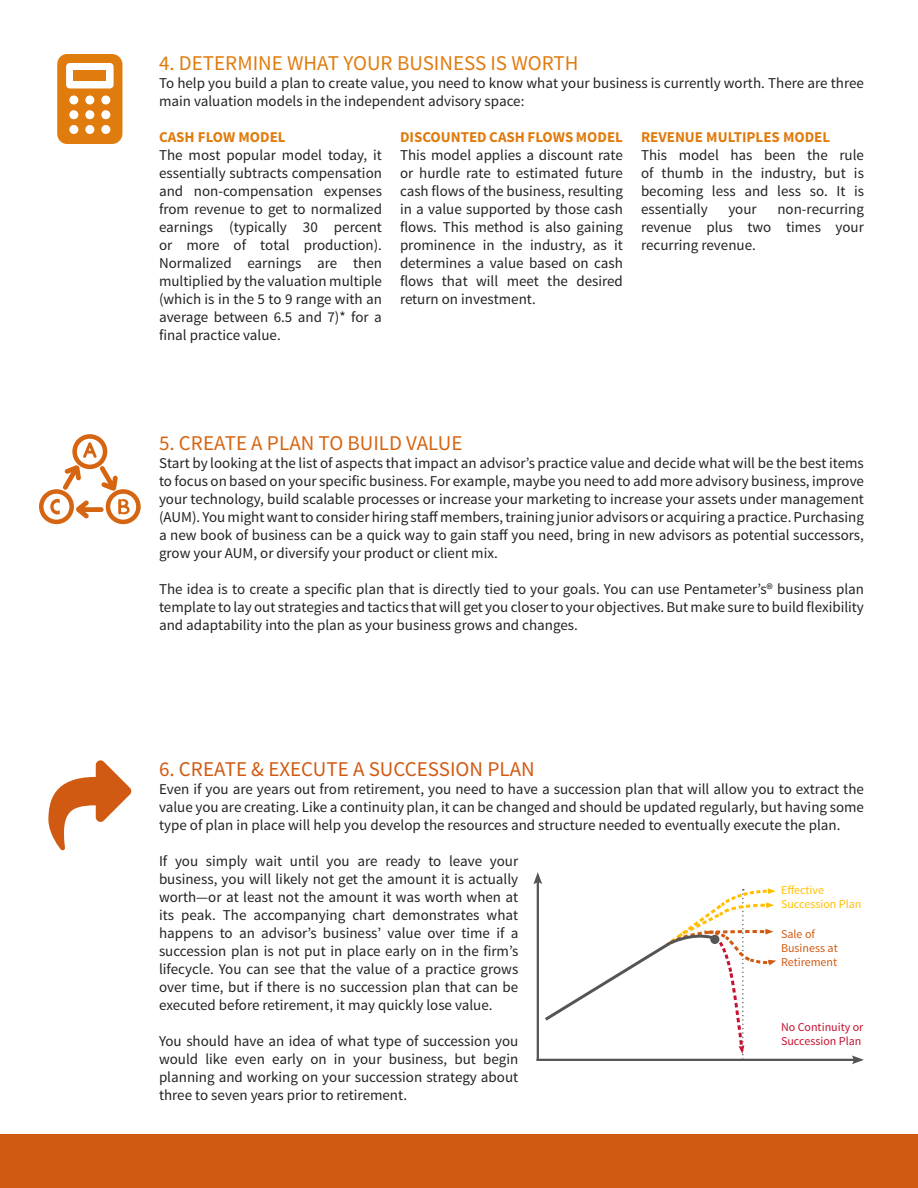
<style>
.page{position:relative;width:918px;height:1188px;background:#fff}
.page>*{position:absolute;margin:0;border:0;box-sizing:border-box;transform-origin:0 0}
.t1{font:21px "Source Sans Pro";color:#e07b0d}
.t2{font:21px "Source Sans Pro";color:#d15a13}
.t3{font:21px "Source Sans Pro";color:#d66511}
.t4{font:15px/18px "Source Sans Pro";color:#222;text-align:justify}
.t5{font:700 15px "Source Sans Pro";color:#e07b0d}
.t6{font:12px/14.4px "Source Sans Pro";color:#c41230}
.t7{font:12px/14.4px "Source Sans Pro";color:#d15a13}
.t8{font:12px "Source Sans Pro";color:#ffbf00}
</style>
<div class="page">
<div style="left:0;top:1134px;width:918px;height:54px;background:#d15a13"></div>
<svg style="left:48px;top:760px;width:84px;height:90px"></svg>
<svg style="left:39px;top:434px;width:102px;height:90px"></svg>
<svg style="left:57px;top:54px;width:65px;height:90px"></svg>
<hr style="left:536px;top:1059px;width:320px;height:2px;background:#555">
<svg style="left:852px;top:1055px;width:12px;height:9px"></svg>
<svg style="left:533px;top:872px;width:243px;height:188px"></svg>
<div style="left:710px;top:935px;width:9px;height:9px;background:#555;border-radius:50%"></div>
<p class="t1" style="left:159px;top:50px;width:421px">4. DETERMINE WHAT YOUR BUSINESS IS WORTH</p>
<p class="t4" style="left:159px;top:74px;width:706px">To help you build a plan to create value, you need to know what your business is currently worth. There are three main valuation models in the independent advisory space:</p>
<p class="t5" style="left:159px;top:127px;width:128px">CASH FLOW MODEL</p>
<p class="t4" style="left:159px;top:146px;width:225px">The most popular model today, it essentially subtracts compensation and non-compensation expenses from revenue to get to normalized earnings (typically 30 percent or more of total production).<br>Normalized earnings are then multiplied by the valuation multiple (which is in the 5 to 9 range with an average between 6.5 and 7)* for a final practice value.</p>
<p class="t5" style="left:400px;top:127px;width:225px">DISCOUNTED CASH FLOWS MODEL</p>
<p class="t4" style="left:400px;top:146px;width:225px">This model applies a discount rate or hurdle rate to estimated future cash flows of the business, resulting in a value supported by those cash flows. This method is also gaining prominence in the industry, as it determines a value based on cash flows that will meet the desired return on investment.</p>
<p class="t5" style="left:641px;top:127px;width:191px">REVENUE MULTIPLES MODEL</p>
<p class="t4" style="left:641px;top:146px;width:225px">This model has been the rule of thumb in the industry, but is becoming less and less so. It is essentially</p>
<p class="t4" style="left:641px;top:200px;width:225px;text-indent:136px">non-recurring revenue plus two times your recurring revenue.</p>
<p class="t4" style="left:728px;top:200px;width:30px">your</p>
<p class="t3" style="left:159px;top:430px;width:305px">5. CREATE A PLAN TO BUILD VALUE</p>
<p class="t4" style="left:159px;top:454px;width:707px">Start by looking at the list of aspects that impact an advisor’s practice value and decide what will be the best items to focus on based on your specific business. For example, maybe you need to add more advisory business, improve your technology, build scalable processes or increase your marketing to increase your assets under management (AUM). You might want to consider hiring staff members, training junior advisors or acquiring a practice. Purchasing a new book of business can be a quick way to gain staff you need, bring in new advisors as potential successors, grow your AUM, or diversify your product or client mix.</p>
<p class="t4" style="left:159px;top:580px;width:707px">The idea is to create a specific plan that is directly tied to your goals. You can use Pentameter’s® business plan template to lay out strategies and tactics that will get you closer to your objectives. But make sure to build flexibility and adaptability into the plan as your business grows and changes.</p>
<p class="t2" style="left:159px;top:756px;width:377px">6. CREATE &amp; EXECUTE A SUCCESSION PLAN</p>
<p class="t4" style="left:159px;top:780px;width:707px">Even if you are years out from retirement, you need to have a succession plan that will allow you to extract the value you are creating. Like a continuity plan, it can be changed and should be updated regularly, but having some type of plan in place will help you develop the resources and structure needed to eventually execute the plan.</p>
<p class="t4" style="left:159px;top:852px;width:361px">If you simply wait until you are ready to leave your business, you will likely not get the amount it is actually worth—or at least not the amount it was worth when at its peak. The accompanying chart demonstrates what happens to an advisor’s business’ value over time if a succession plan is not put in place early on in the firm’s lifecycle. You can see that the value of a practice grows over time, but if there is no succession plan that can be executed before retirement, it may quickly lose value.</p>
<p class="t4" style="left:159px;top:1032px;width:361px">You should have an idea of what type of succession you would like even early on in your business, but begin planning and working on your succession strategy about three to seven years prior to retirement.</p>
<p class="t8" style="left:781px;top:883px;width:45px">Effective</p>
<p class="t8" style="left:781px;top:897px;width:82px">Succession Plan</p>
<p class="t7" style="left:781px;top:927px;width:35px">Sale of</p>
<p class="t7" style="left:781px;top:941px;width:58px">Business at<br>Retirement</p>
<p class="t6" style="left:781px;top:1020px;width:84px">No Continuity or<br>Succession Plan</p>
</div>
